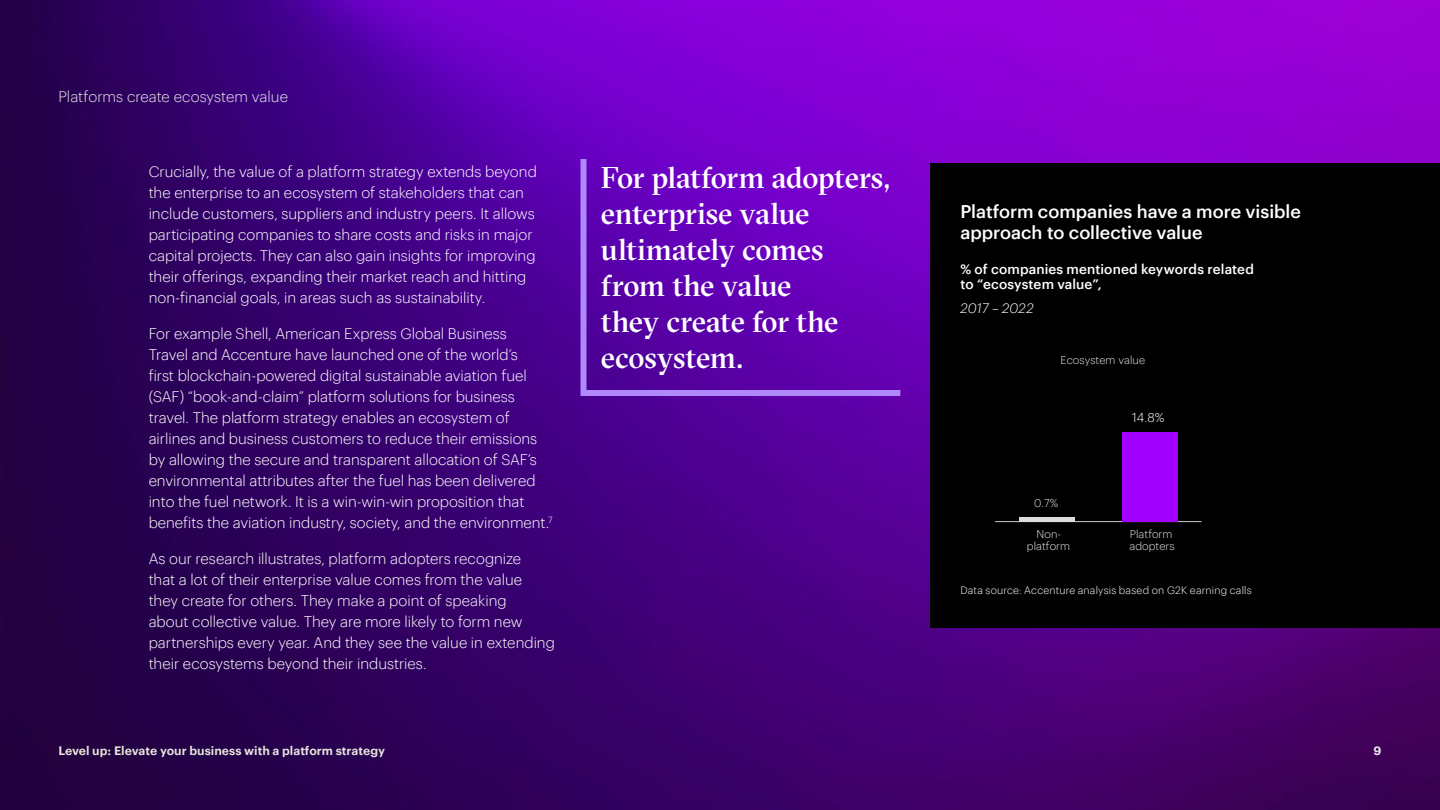
<style>
.page{position:relative;width:1440px;height:810px;background:#fff}
.page>*{position:absolute;margin:0;border:0;box-sizing:border-box;transform-origin:0 0}
.t1{font:500 30px/36px "GT Sectra Fine";letter-spacing:-.01em;color:#fff}
.t2{font:500 18px/21px "Graphik";letter-spacing:-.005em;color:#fff}
.t3{font:300 15px/21px "Graphik";letter-spacing:-.005em;color:#fff}
.t4{font:300 15px "Graphik";color:#e6e6e6}
.t5{font:500 13.5px/15px "Graphik";letter-spacing:.005em;color:#fff}
.t6{font:italic 300 13.5px "Graphik";letter-spacing:.005em;color:#fff}
.t7{font:300 12.6px "Graphik";color:#fff}
.t8{font:600 12px "Graphik";color:#e6e6dc}
.t9{font:600 12px "Graphik";color:#e6e6e6}
.t10{font:300 10.95px/11.9px "Graphik";color:#e6e6e6}
.t11{font:300 10.5px "Graphik";letter-spacing:.015em;color:#fff}
</style>
<div class="page">
<img style="left:0;top:0;width:1440px;height:810px">
<div style="left:930px;top:164px;width:510px;height:464px;background:#000"></div>
<svg style="left:578px;top:153px;width:328px;height:246px;background:#6705b8"></svg>
<hr style="left:995px;top:521px;width:207px;height:1px;background:#ccc">
<div style="left:1122px;top:432px;width:56px;height:90px;background:#a100ff"></div>
<div style="left:1019px;top:517px;width:56px;height:5px;background:#ddd"></div>
<p class="t4" style="left:58px;top:86px;width:231px">Platforms create ecosystem value</p>
<p class="t3" style="left:149px;top:160px;width:390px">Crucially, the value of a platform strategy extends beyond the enterprise to an ecosystem of stakeholders that can include customers, suppliers and industry peers. It allows participating companies to share costs and risks in major capital projects. They can also gain insights for improving their offerings, expanding their market reach and hitting non-financial goals, in areas such as sustainability.</p>
<p class="t3" style="left:149px;top:322px;width:406px">For example Shell, American Express Global Business<br>Travel and Accenture have launched one of the world’s<br>first blockchain-powered digital sustainable aviation fuel (SAF) “book-and-claim” platform solutions for business travel. The platform strategy enables an ecosystem of airlines and business customers to reduce their emissions by allowing the secure and transparent allocation of SAF’s environmental attributes after the fuel has been delivered into the fuel network. It is a win-win-win proposition that benefits the aviation industry, society, and the environment.<sup>7</sup></p>
<p class="t3" style="left:149px;top:547px;width:408px">As our research illustrates, platform adopters recognize<br>that a lot of their enterprise value comes from the value they create for others. They make a point of speaking<br>about collective value. They are more likely to form new partnerships every year. And they see the value in extending their ecosystems beyond their industries.</p>
<h1 class="t1" style="left:601px;top:159px;width:290px">For platform adopters, enterprise value ultimately comes from the value<br>they create for the ecosystem.</h1>
<p class="t2" style="left:960px;top:199px;width:342px">Platform companies have a more visible approach to collective value</p>
<p class="t5" style="left:960px;top:260px;width:295px">% of companies mentioned keywords related to “ecosystem value”,</p>
<p class="t6" style="left:960px;top:298px;width:75px">2017 – 2022</p>
<p class="t10" style="left:1060px;top:353px;width:86px">Ecosystem value</p>
<p class="t10" style="left:1034px;top:497px;width:26px">0.7%</p>
<p class="t10" style="left:1027px;top:527px;width:45px;text-align:center">Non&shy;platform</p>
<p class="t7" style="left:1132px;top:408px;width:34px">14.8%</p>
<p class="t10" style="left:1129px;top:527px;width:47px">Platform adopters</p>
<p class="t11" style="left:960px;top:583px;width:293px">Data source: Accenture analysis based on G2K earning calls</p>
<p class="t8" style="left:58px;top:742px;width:328px">Level up: Elevate your business with a platform strategy</p>
<p class="t9" style="left:1373px;top:742px;width:10px">9</p>
</div>
